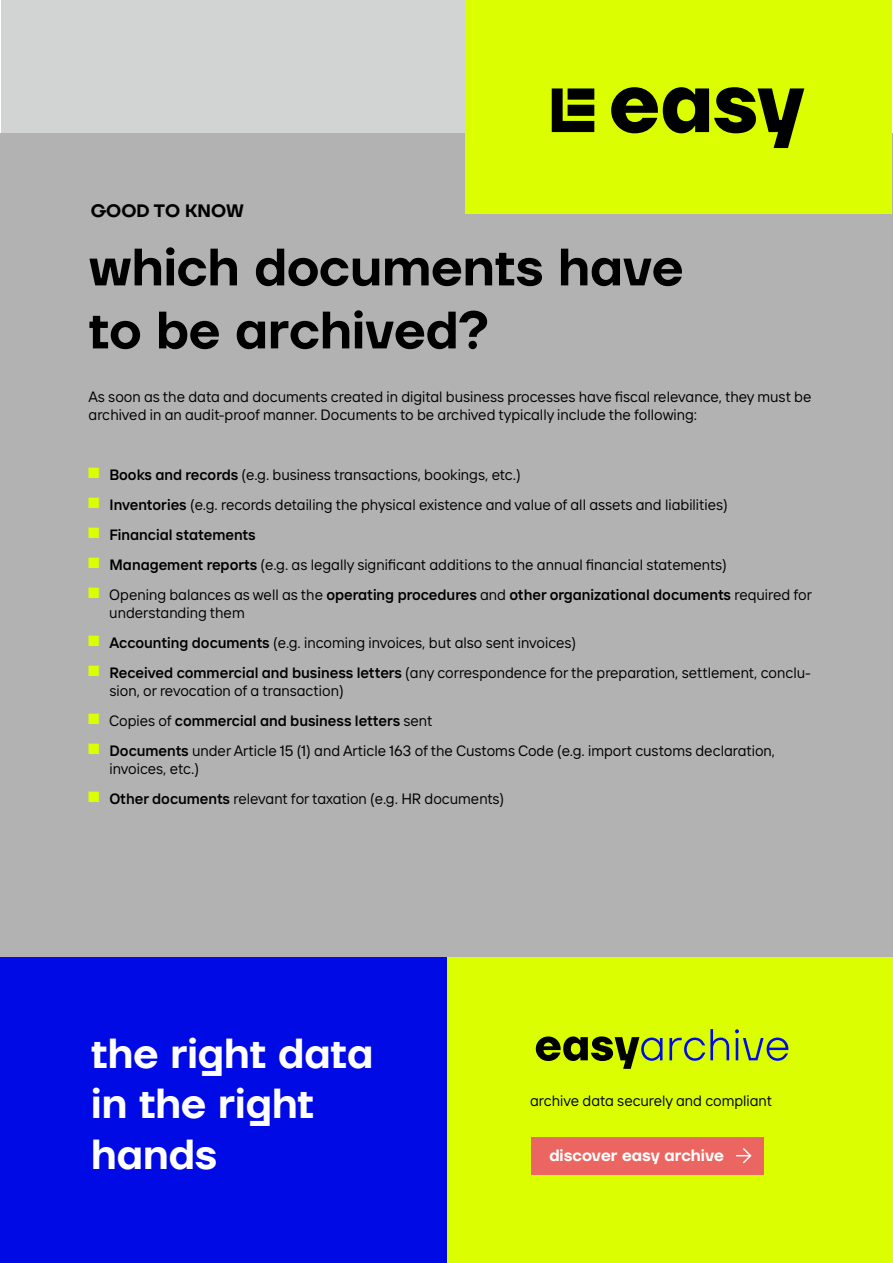
<style>
.page{position:relative;width:893px;height:1263px;background:#fff}
.page>*{position:absolute;margin:0;border:0;box-sizing:border-box;transform-origin:0 0}
.t1{font:600 52.5px/63px "easyheadfont";color:#000}
.t2{font:600 42px/50.4px "easyheadfont";color:#fff}
.t3{font:600 18px "easyheadfont";color:#000}
.t4{font:600 16.35px "easyheadfont";color:#fff}
.t5{font:15px/18px "easytextfont";color:#000}
.t6{font:15px "easytextfont Dm Bd";color:#000}
.s1{color:#dbff00}
.s2{font-family:"easytextfont Dm Bd"}
.s3{font-family:"easytextfont"}
</style>
<div class="page">
<div style="left:1px;top:0;width:890px;height:174px;background:#d1d4d3"></div>
<div style="left:0;top:133px;width:893px;height:1130px;background:#b2b2b2"></div>
<div style="left:464px;top:0;width:427px;height:213px;background:#dbff00"></div>
<svg style="left:611px;top:87px;width:193px;height:61px"></svg>
<svg style="left:552px;top:88px;width:42px;height:44px"></svg>
<div style="left:0;top:957px;width:893px;height:306px;background:#dbff00"></div>
<div style="left:0;top:957px;width:447px;height:306px;background:#000ae5"></div>
<svg style="left:536px;top:1036px;width:126px;height:33px"></svg>
<svg style="left:669px;top:1029px;width:60px;height:32px"></svg>
<svg style="left:735px;top:1029px;width:53px;height:32px"></svg>
<div style="left:531px;top:1137px;width:233px;height:38px;background:#ec6661"></div>
<svg style="left:736px;top:1148px;width:15px;height:15px"></svg>
<p class="t3" style="left:91px;top:199px;width:155px">GOOD TO KNOW</p>
<h1 class="t1" style="left:89px;top:235px;width:596px">which documents have to be archived?</h1>
<p class="t5" style="left:89px;top:387px;width:724px">As soon as the data and documents created in digital business processes have fiscal relevance, they must be archived in an audit-proof manner. Documents to be archived typically include the following:</p>
<p class="t5" style="left:88px;top:465px;width:434px"><span class="s1">■</span> <span class="s2">Books and records</span> (e.g. business transactions, bookings, etc.)</p>
<p class="t5" style="left:88px;top:495px;width:641px"><span class="s1">■</span> <span class="s2">Inventories</span> (e.g. records detailing the physical existence and value of all assets and liabilities)</p>
<p class="t6" style="left:88px;top:525px;width:169px"><span class="s1">■</span> Financial statements</p>
<p class="t5" style="left:88px;top:555px;width:640px"><span class="s1">■</span> <span class="s2">Management reports</span> (e.g. as legally significant additions to the annual financial statements)</p>
<p class="t6" style="left:88px;top:585px;width:725px"><span class="s1">■</span> <span class="s3">Opening balances as well as the</span> operating procedures <span class="s3">and</span> other organizational documents <span class="s3">required for</span></p>
<p class="t5" style="left:109px;top:603px;width:137px">understanding them</p>
<p class="t5" style="left:88px;top:633px;width:490px"><span class="s1">■</span> <span class="s2">Accounting documents</span> (e.g. incoming invoices, but also sent invoices)</p>
<p class="t5" style="left:110px;top:663px;width:703px;text-indent:-21px"><span class="s1">■</span> <span class="s2">Received commercial and business letters</span> (any correspondence for the preparation, settlement, conclu&shy;sion, or revocation of a transaction)</p>
<p class="t6" style="left:88px;top:711px;width:346px"><span class="s1">■</span> <span class="s3">Copies of</span> commercial and business letters <span class="s3">sent</span></p>
<p class="t5" style="left:110px;top:741px;width:667px;text-indent:-21px"><span class="s1">■</span> <span class="s2">Documents</span> under Article 15 (1) and Article 163 of the Customs Code (e.g. import customs declaration, invoices, etc.)</p>
<p class="t5" style="left:88px;top:789px;width:417px"><span class="s1">■</span> <span class="s2">Other documents</span> relevant for taxation (e.g. HR documents)</p>
<h2 class="t2" style="left:91px;top:1028px;width:284px">the right data in the right hands</h2>
<p class="t5" style="left:530px;top:1091px;width:243px">archive data securely and compliant</p>
<p class="t4" style="left:549px;top:1144px;width:176px">discover easy archive</p>
</div>
